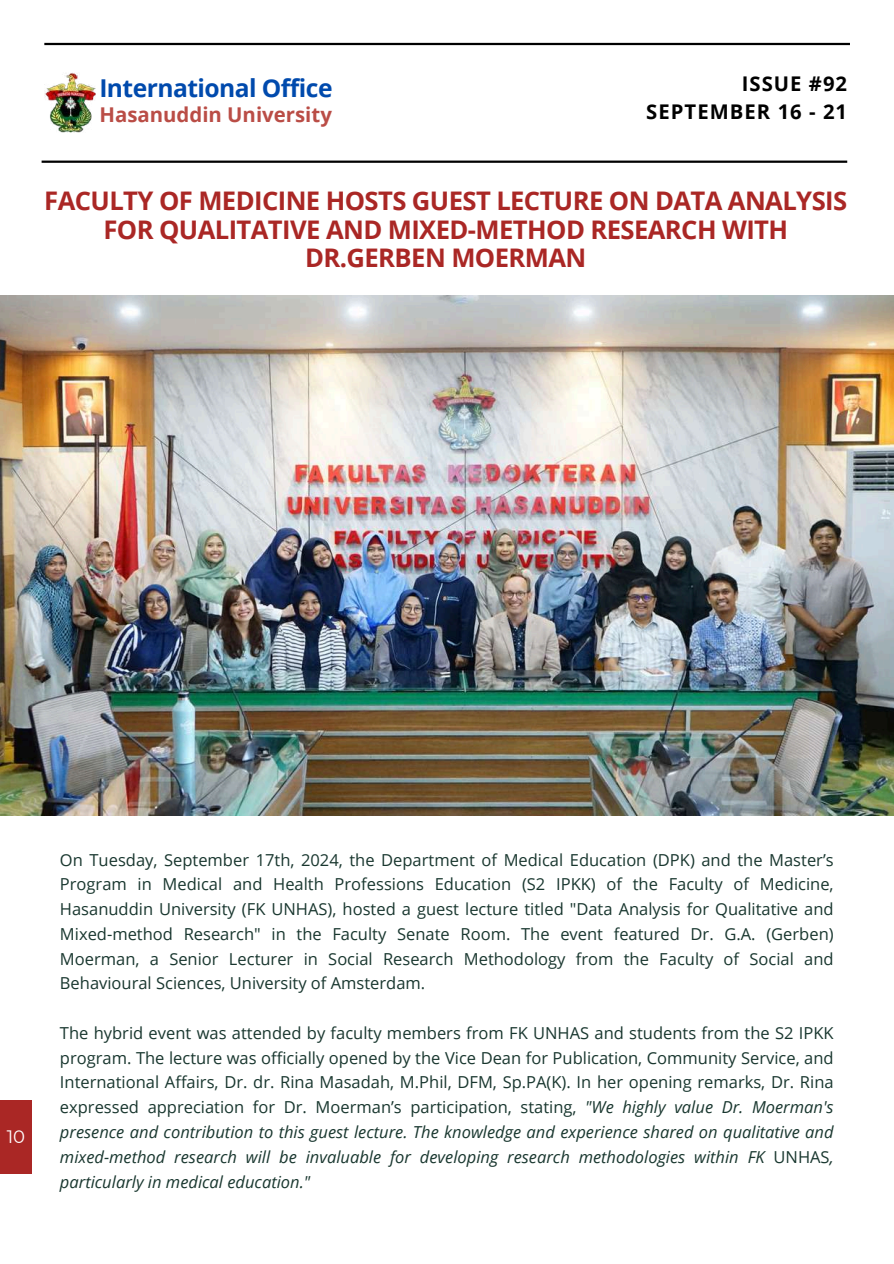
<style>
.page{position:relative;width:894px;height:1264px;background:#fff}
.page>*{position:absolute;margin:0;border:0;box-sizing:border-box;transform-origin:0 0}
.t1{font:700 25.65px/28.2px "Open Sans";letter-spacing:-.025em;color:#aa2725;text-align:center}
.t2{font:700 24.6px "Open Sans";letter-spacing:-.02em;color:#004aad}
.t3{font:700 20.4px "Open Sans";color:#ba4d46}
.t4{font:700 20.25px/28.2px "Open Sans";letter-spacing:.05em;color:#000;text-align:right}
.t5{font:18px "Montserrat";color:#fff}
.t6{font:16.5px/24.8px "Open Sans";color:#19372f;text-align:justify}
.s1{font-style:italic}
</style>
<div class="page">
<div style="left:0;top:1100px;width:32px;height:74px;background:#aa2725"></div>
<img style="left:0;top:296px;width:893px;height:519px">
<img style="left:44px;top:72px;width:51px;height:61px">
<hr style="left:44px;top:43px;width:805px;height:2px;background:#000">
<hr style="left:42px;top:160px;width:805px;height:3px;background:#000">
<h2 class="t2" style="left:99px;top:71px;width:235px">International Office</h2>
<p class="t3" style="left:99px;top:100px;width:234px">Hasanuddin University</p>
<p class="t4" style="left:646px;top:69px;width:202px">ISSUE #92<br>SEPTEMBER 16 - 21</p>
<h1 class="t1" style="left:44px;top:186px;width:804px">FACULTY OF MEDICINE HOSTS GUEST LECTURE ON DATA ANALYSIS<br>FOR QUALITATIVE AND MIXED-METHOD RESEARCH WITH<br>DR.GERBEN MOERMAN</h1>
<p class="t5" style="left:7px;top:1125px;width:20px">10</p>
<p class="t6" style="left:60px;top:846px;width:775px">On Tuesday, September 17th, 2024, the Department of Medical Education (DPK) and the Master’s Program in Medical and Health Professions Education (S2 IPKK) of the Faculty of Medicine, Hasanuddin University (FK UNHAS), hosted a guest lecture titled "Data Analysis for Qualitative and Mixed-method Research" in the Faculty Senate Room. The event featured Dr. G.A. (Gerben)<br>Moerman, a Senior Lecturer in Social Research Methodology from the Faculty of Social and Behavioural Sciences, University of Amsterdam.</p>
<p class="t6" style="left:60px;top:1020px;width:775px">The hybrid event was attended by faculty members from FK UNHAS and students from the S2 IPKK program. The lecture was officially opened by the Vice Dean for Publication, Community Service, and International Affairs, Dr. dr. Rina Masadah, M.Phil, DFM, Sp.PA(K). In her opening remarks, Dr. Rina expressed appreciation for Dr. Moerman’s participation, stating, <span class="s1">"We highly value Dr. Moerman's presence and contribution to this guest lecture. The knowledge and experience shared on qualitative and mixed-method research will be invaluable for developing research methodologies within FK</span> UNHAS<span class="s1">, particularly in medical education."</span></p>
</div>
